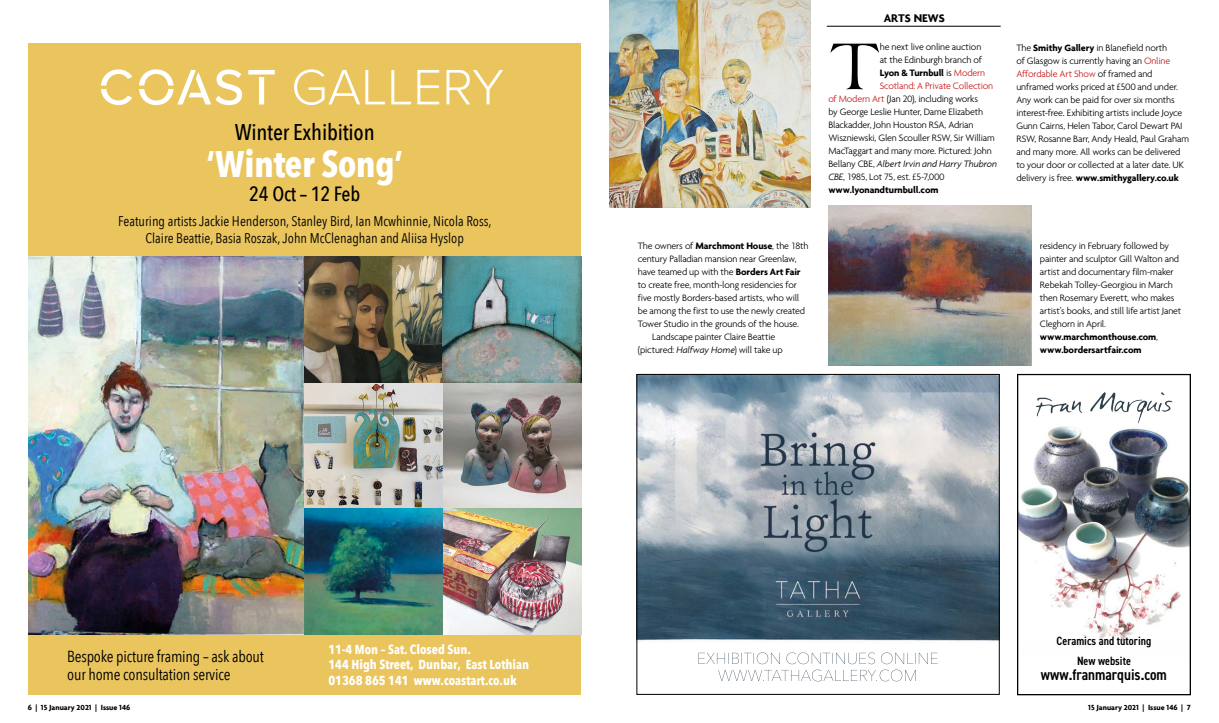
<style>
.page{position:relative;width:1219px;height:723px;background:#fff}
.page>*{position:absolute;margin:0;border:0;box-sizing:border-box;transform-origin:0 0}
.t1{font:68.3px "Almeria";color:#000}
.t2{font:700 36.9px "Avenir Next Condensed";letter-spacing:-.01em;color:#fff}
.t3{font:500 22.7px "Avenir Next Condensed";letter-spacing:-.01em;color:#000}
.t4{font:500 20.6px "Avenir Next Condensed";letter-spacing:-.01em;color:#000}
.t5{font:16px/18px "Avenir Next Condensed";letter-spacing:-.01em;color:#000}
.t6{font:600 condensed 15.6px "DIN2014";color:#000}
.t7{font:14px/16.8px "Avenir Next Condensed";color:#000;text-align:center}
.t8{font:700 13px/15.6px "Avenir Next Condensed";color:#fff}
.t9{font:600 condensed 12px/20px "DIN2014";color:#000;text-align:center}
.t10{font:700 12px "Agenda";color:#000}
.t11{font:300 10px/13px "Agenda";letter-spacing:-.02em;color:#000}
.t12{font:700 10px "Agenda";letter-spacing:-.01em;color:#000}
.t13{font:italic 300 10px "Agenda";letter-spacing:-.01em;color:#000}
.t14{font:300 10px "Agenda";letter-spacing:-.025em;color:#c41a1c}
.t15{font:700 8px "Agenda";color:#000}
.s1{font-weight:700}
.s2{font-style:italic}
.s3{font-weight:300}
.s4{font-weight:300;color:#c41a1c}
.s5{color:#c41a1c}
.s6{font-style:normal}
</style>
<div class="page">
<img style="left:828px;top:205px;width:203px;height:160px">
<img style="left:609px;top:0;width:202px;height:208px">
<hr style="left:827px;top:26px;width:174px;height:1px;background:#000">
<div style="left:28px;top:43px;width:553px;height:651px;background:#eac55e"></div>
<img style="left:28px;top:256px;width:553px;height:379px">
<svg style="left:101px;top:69px;width:174px;height:36px"></svg>
<svg style="left:294px;top:69px;width:209px;height:36px"></svg>
<img style="left:639px;top:376px;width:358px;height:306px">
<img style="left:1019px;top:428px;width:169px;height:213px">
<img style="left:1036px;top:392px;width:137px;height:36px">
<div style="left:1017px;top:374px;width:174px;height:321px;border:1px solid #000"></div>
<h3 class="t3" style="left:235px;top:118px;width:141px">Winter Exhibition</h3>
<h2 class="t2" style="left:207px;top:141px;width:198px">‘Winter Song’</h2>
<h3 class="t4" style="left:249px;top:182px;width:112px">24 Oct – 12 Feb</h3>
<h3 class="t7" style="left:118px;top:212px;width:375px">Featuring artists Jackie Henderson, Stanley Bird, Ian Mcwhinnie, Nicola Ross,<br>Claire Beattie, Basia Roszak, John McClenaghan and Aliisa Hyslop</h3>
<p class="t11" style="left:638px;top:239px;width:172px">The owners of <span class="s1">Marchmont House</span>, the 18th</p>
<p class="t11" style="left:638px;top:252px;width:160px">century Palladian mansion near Greenlaw,</p>
<p class="t11" style="left:638px;top:265px;width:164px">have teamed up with the <span class="s1">Borders Art Fair</span></p>
<p class="t11" style="left:638px;top:278px;width:161px">to create free, month-long residencies for</p>
<p class="t11" style="left:638px;top:291px;width:163px">five mostly Borders-based artists, who will</p>
<p class="t11" style="left:638px;top:304px;width:169px">be among the first to use the newly created</p>
<p class="t11" style="left:638px;top:317px;width:163px">Tower Studio in the grounds of the house.</p>
<p class="t11" style="left:652px;top:330px;width:125px">Landscape painter Claire Beattie</p>
<p class="t11" style="left:638px;top:343px;width:146px">(pictured: <span class="s2">Halfway Home</span>) will take up</p>
<p class="t10" style="left:884px;top:11px;width:63px">ARTS NEWS</p>
<h1 class="t1" style="left:828px;top:26px;width:54px">T</h1>
<p class="t11" style="left:880px;top:40px;width:103px">he next live online auction</p>
<p class="t11" style="left:880px;top:53px;width:104px">at the Edinburgh branch of</p>
<p class="t12" style="left:880px;top:67px;width:107px">Lyon &amp; Turnbull <span class="s3">is</span> <span class="s4">Modern</span></p>
<p class="t14" style="left:880px;top:80px;width:115px">Scotland: A Private Collection</p>
<p class="t11" style="left:828px;top:92px;width:151px"><span class="s5">of Modern Art</span> (Jan 20), including works</p>
<p class="t11" style="left:828px;top:105px;width:156px">by George Leslie Hunter, Dame Elizabeth</p>
<p class="t11" style="left:828px;top:118px;width:147px">Blackadder, John Houston RSA, Adrian</p>
<p class="t11" style="left:828px;top:131px;width:168px">Wiszniewski, Glen Scouller RSW, Sir William</p>
<p class="t11" style="left:828px;top:144px;width:165px">MacTaggart and many more. Pictured: John</p>
<p class="t13" style="left:828px;top:158px;width:170px"><span class="s6">Bellany CBE,</span> Albert Irvin and Harry Thubron</p>
<p class="t11" style="left:828px;top:170px;width:118px"><span class="s2">CBE</span>, 1985, Lot 75, est. £5-7,000</p>
<p class="t12" style="left:828px;top:184px;width:112px">www.lyonandturnbull.com</p>
<p class="t11" style="left:1016px;top:41px;width:174px">The <span class="s1">Smithy Gallery</span> in Blanefield north<br>of Glasgow is currently having an <span class="s5">Online Affordable Art Show</span> of framed and unframed works priced at £500 and under.<br>Any work can be paid for over six months interest-free. Exhibiting artists include Joyce Gunn Cairns, Helen Tabor, Carol Dewart PAI RSW, Rosanne Barr, Andy Heald, Paul Graham and many more. All works can be delivered to your door or collected at a later date. UK delivery is free. <span class="s1">www.smithygallery.co.uk</span></p>
<p class="t11" style="left:1040px;top:239px;width:143px">residency in February followed by painter and sculptor Gill Walton and artist and documentary film-maker<br>Rebekah Tolley-Georgiou in March then Rosemary Everett, who makes artist’s books, and still life artist Janet<br>Cleghorn in April. <span class="s1">www.marchmonthouse.com</span>, <span class="s1">www.bordersartfair.com</span></p>
<h3 class="t5" style="left:67px;top:647px;width:198px">Bespoke picture framing – ask about our home consultation service</h3>
<h3 class="t8" style="left:328px;top:641px;width:202px">11-4 Mon – Sat. Closed Sun.<br>144 High Street, Dunbar, East Lothian<br>01368 865 141 www.coastart.co.uk</h3>
<p class="t9" style="left:1057px;top:630px;width:96px">Ceramics and tutoring<br>New website</p>
<h3 class="t6" style="left:1041px;top:664px;width:128px">www.franmarquis.com</h3>
<p class="t15" style="left:28px;top:703px;width:104px">6 | 15 January 2021 | Issue 146</p>
<p class="t15" style="left:1088px;top:702px;width:104px">15 January 2021 | Issue 146 | 7</p>
</div>
